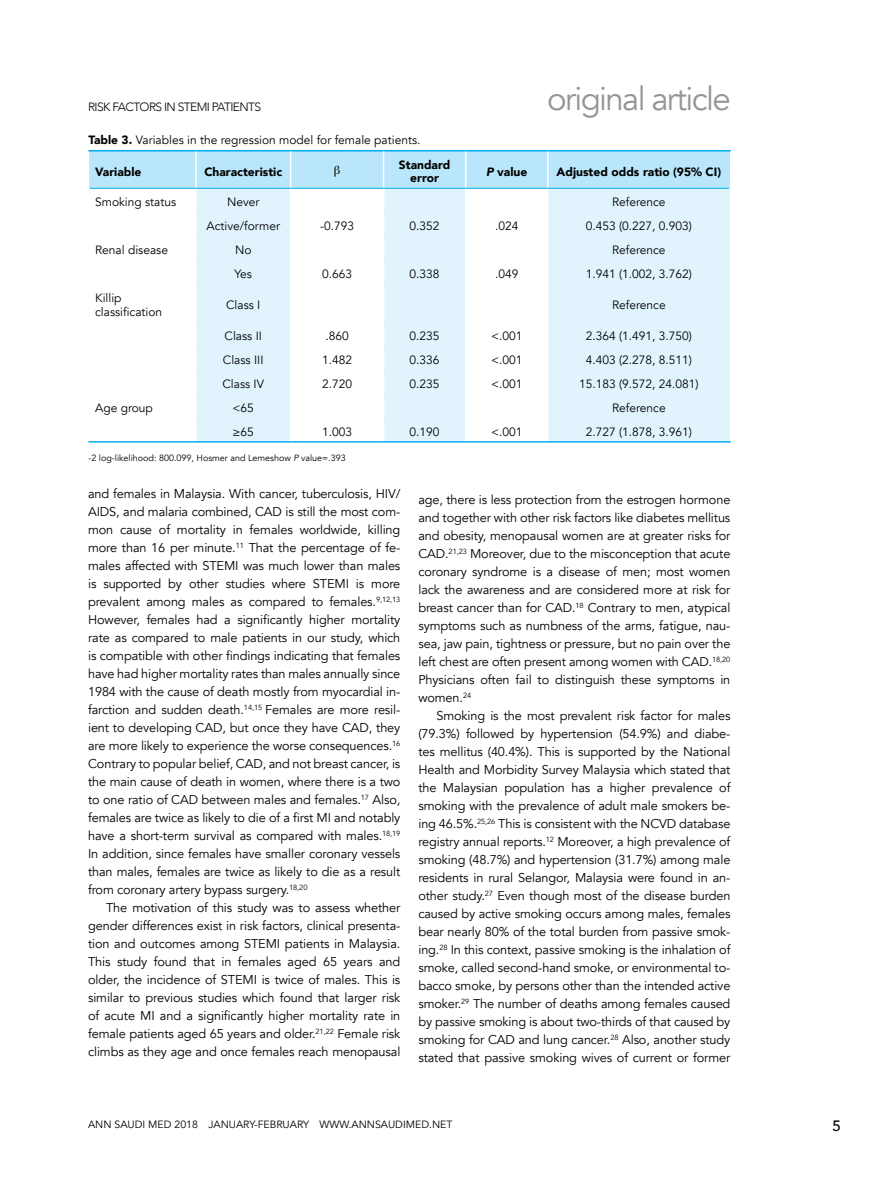
<style>
.page{position:relative;width:893px;height:1191px;background:#fff}
.page>*{position:absolute;margin:0;border:0;box-sizing:border-box;transform-origin:0 0}
.t1{font:33px "Avenir";letter-spacing:-.05em;color:#939598}
.t2{font:500 15px "Avenir";color:#000}
.t3{font:12.75px/18px "Avenir";letter-spacing:-.01em;color:#000;text-align:justify}
.t4{font:12px/13.5px "Avenir";color:#000}
.t5{font:900 12px/13.5px "Avenir";color:#000;text-align:center}
.t6{font:300 12px "Avenir";letter-spacing:-.05em;color:#000}
.t7{font:10.5px "Avenir";color:#000}
.t8{font:9px "Avenir";color:#000}
.s1{font-weight:900}
.s2{font-style:italic}
</style>
<div class="page">
<svg style="left:196px;top:283px;width:534px;height:158px;fill:#e1f4fd"></svg>
<hr style="left:195px;top:285px;width:2px;height:36px;background:#fff">
<hr style="left:290px;top:285px;width:1px;height:36px;background:#fff">
<hr style="left:383px;top:285px;width:1px;height:36px;background:#fff">
<hr style="left:465px;top:285px;width:1px;height:36px;background:#fff">
<hr style="left:547px;top:285px;width:1px;height:36px;background:#fff">
<hr style="left:195px;top:322px;width:2px;height:23px;background:#fff">
<hr style="left:195px;top:346px;width:2px;height:23px;background:#fff">
<hr style="left:195px;top:370px;width:2px;height:23px;background:#fff">
<hr style="left:195px;top:394px;width:2px;height:23px;background:#fff">
<hr style="left:195px;top:418px;width:2px;height:23px;background:#fff">
<svg style="left:290px;top:322px;width:1px;height:119px"></svg>
<svg style="left:383px;top:322px;width:1px;height:119px"></svg>
<svg style="left:465px;top:322px;width:1px;height:119px"></svg>
<svg style="left:547px;top:322px;width:1px;height:119px"></svg>
<hr style="left:88px;top:441px;width:108px;height:1px;background:#00aeef">
<hr style="left:196px;top:441px;width:95px;height:1px;background:#00aeef">
<hr style="left:291px;top:441px;width:93px;height:1px;background:#00aeef">
<hr style="left:384px;top:441px;width:82px;height:1px;background:#00aeef">
<hr style="left:466px;top:441px;width:82px;height:1px;background:#00aeef">
<hr style="left:548px;top:441px;width:183px;height:1px;background:#00aeef">
<hr style="left:88px;top:150px;width:108px;height:1px;background:#00aeef">
<hr style="left:196px;top:150px;width:95px;height:1px;background:#00aeef">
<hr style="left:291px;top:150px;width:93px;height:1px;background:#00aeef">
<hr style="left:384px;top:150px;width:82px;height:1px;background:#00aeef">
<hr style="left:466px;top:150px;width:82px;height:1px;background:#00aeef">
<hr style="left:548px;top:150px;width:183px;height:1px;background:#00aeef">
<svg style="left:89px;top:151px;width:641px;height:132px"></svg>
<p class="t6" style="left:88px;top:100px;width:175px">RISK FACTORS IN STEMI PATIENTS</p>
<h1 class="t1" style="left:547px;top:78px;width:185px">original article</h1>
<p class="t4" style="left:88px;top:133px;width:334px"><span class="s1">Table 3.</span> Variables in the regression model for female patients.</p>
<p class="t5" style="left:95px;top:164px;width:48px">Variable</p>
<p class="t5" style="left:204px;top:164px;width:79px">Characteristic</p>
<p class="t5" style="left:399px;top:157px;width:53px">Standard error</p>
<p class="t5" style="left:486px;top:164px;width:43px"><span class="s2">P</span> value</p>
<p class="t5" style="left:557px;top:164px;width:166px">Adjusted odds ratio (95% CI)</p>
<p class="t4" style="left:95px;top:196px;width:83px">Smoking status</p>
<p class="t4" style="left:227px;top:196px;width:34px">Never</p>
<p class="t4" style="left:612px;top:196px;width:55px">Reference</p>
<p class="t4" style="left:206px;top:220px;width:75px">Active/former</p>
<p class="t4" style="left:320px;top:220px;width:36px">-0.793</p>
<p class="t4" style="left:410px;top:220px;width:32px">0.352</p>
<p class="t4" style="left:495px;top:220px;width:25px">.024</p>
<p class="t4" style="left:586px;top:220px;width:108px">0.453 (0.227, 0.903)</p>
<p class="t4" style="left:95px;top:244px;width:74px">Renal disease</p>
<p class="t4" style="left:235px;top:244px;width:18px">No</p>
<p class="t4" style="left:612px;top:244px;width:55px">Reference</p>
<p class="t4" style="left:234px;top:268px;width:19px">Yes</p>
<p class="t4" style="left:322px;top:268px;width:32px">0.663</p>
<p class="t4" style="left:410px;top:268px;width:32px">0.338</p>
<p class="t4" style="left:495px;top:268px;width:25px">.049</p>
<p class="t4" style="left:586px;top:268px;width:108px">1.941 (1.002, 3.762)</p>
<p class="t4" style="left:95px;top:292px;width:69px">Killip classification</p>
<p class="t4" style="left:226px;top:298px;width:36px">Class I</p>
<p class="t4" style="left:612px;top:298px;width:55px">Reference</p>
<p class="t4" style="left:225px;top:329px;width:39px">Class II</p>
<p class="t4" style="left:325px;top:329px;width:25px">.860</p>
<p class="t4" style="left:410px;top:329px;width:32px">0.235</p>
<p class="t4" style="left:491px;top:329px;width:33px">&lt;.001</p>
<p class="t4" style="left:586px;top:329px;width:108px">2.364 (1.491, 3.750)</p>
<p class="t4" style="left:223px;top:353px;width:42px">Class III</p>
<p class="t4" style="left:322px;top:353px;width:32px">1.482</p>
<p class="t4" style="left:410px;top:353px;width:32px">0.336</p>
<p class="t4" style="left:491px;top:353px;width:33px">&lt;.001</p>
<p class="t4" style="left:586px;top:353px;width:108px">4.403 (2.278, 8.511)</p>
<p class="t4" style="left:222px;top:377px;width:43px">Class IV</p>
<p class="t4" style="left:322px;top:377px;width:32px">2.720</p>
<p class="t4" style="left:410px;top:377px;width:32px">0.235</p>
<p class="t4" style="left:491px;top:377px;width:33px">&lt;.001</p>
<p class="t4" style="left:579px;top:377px;width:121px">15.183 (9.572, 24.081)</p>
<p class="t4" style="left:95px;top:401px;width:59px">Age group</p>
<p class="t4" style="left:233px;top:401px;width:23px">&lt;65</p>
<p class="t4" style="left:612px;top:401px;width:55px">Reference</p>
<p class="t4" style="left:233px;top:425px;width:23px">≥65</p>
<p class="t4" style="left:322px;top:425px;width:32px">1.003</p>
<p class="t4" style="left:410px;top:425px;width:32px">0.190</p>
<p class="t4" style="left:491px;top:425px;width:33px">&lt;.001</p>
<p class="t4" style="left:586px;top:425px;width:108px">2.727 (1.878, 3.961)</p>
<p class="t8" style="left:88px;top:452px;width:259px">-2 log-likelihood: 800.099, Hosmer and Lemeshow <span class="s2">P</span> value=.393</p>
<p class="t3" style="left:88px;top:485px;width:314px">and females in Malaysia. With cancer, tuberculosis, HIV/ AIDS, and malaria combined, CAD is still the most com&shy;mon cause of mortality in females worldwide, killing more than 16 per minute.<sup>11</sup> That the percentage of fe&shy;males affected with STEMI was much lower than males is supported by other studies where STEMI is more prevalent among males as compared to females.<sup>9,12,13<br></sup>However, females had a significantly higher mortality rate as compared to male patients in our study, which is compatible with other findings indicating that females have had higher mortality rates than males annually since 1984 with the cause of death mostly from myocardial in&shy;farction and sudden death.<sup>14,15</sup> Females are more resil&shy;ient to developing CAD, but once they have CAD, they are more likely to experience the worse consequences.<sup>16<br></sup>Contrary to popular belief, CAD, and not breast cancer, is the main cause of death in women, where there is a two to one ratio of CAD between males and females.<sup>17</sup> Also, females are twice as likely to die of a first MI and notably have a short-term survival as compared with males.<sup>18,19<br></sup>In addition, since females have smaller coronary vessels than males, females are twice as likely to die as a result from coronary artery bypass surgery.<sup>18,20</sup></p>
<p class="t3" style="left:88px;top:899px;width:314px;text-indent:18px">The motivation of this study was to assess whether gender differences exist in risk factors, clinical presenta&shy;tion and outcomes among STEMI patients in Malaysia.<br>This study found that in females aged 65 years and older, the incidence of STEMI is twice of males. This is similar to previous studies which found that larger risk of acute MI and a significantly higher mortality rate in female patients aged 65 years and older.<sup>21,22</sup> Female risk climbs as they age and once females reach menopausal</p>
<p class="t3" style="left:418px;top:491px;width:314px">age, there is less protection from the estrogen hormone and together with other risk factors like diabetes mellitus and obesity, menopausal women are at greater risks for CAD.<sup>21,23</sup> Moreover, due to the misconception that acute coronary syndrome is a disease of men; most women lack the awareness and are considered more at risk for breast cancer than for CAD.<sup>18</sup> Contrary to men, atypical symptoms such as numbness of the arms, fatigue, nau&shy;sea, jaw pain, tightness or pressure, but no pain over the left chest are often present among women with CAD.<sup>18,20<br></sup>Physicians often fail to distinguish these symptoms in women.<sup>24</sup></p>
<p class="t3" style="left:418px;top:707px;width:314px;text-indent:18px">Smoking is the most prevalent risk factor for males (79.3%) followed by hypertension (54.9%) and diabe&shy;tes mellitus (40.4%). This is supported by the National Health and Morbidity Survey Malaysia which stated that the Malaysian population has a higher prevalence of smoking with the prevalence of adult male smokers be&shy;ing 46.5%.<sup>25,26</sup> This is consistent with the NCVD database registry annual reports.<sup>12</sup> Moreover, a high prevalence of smoking (48.7%) and hypertension (31.7%) among male residents in rural Selangor, Malaysia were found in an&shy;other study.<sup>27</sup> Even though most of the disease burden caused by active smoking occurs among males, females bear nearly 80% of the total burden from passive smok&shy;ing.<sup>28</sup> In this context, passive smoking is the inhalation of smoke, called second-hand smoke, or environmental to&shy;bacco smoke, by persons other than the intended active smoker.<sup>29</sup> The number of deaths among females caused by passive smoking is about two-thirds of that caused by smoking for CAD and lung cancer.<sup>28</sup> Also, another study stated that passive smoking wives of current or former</p>
<p class="t7" style="left:88px;top:1118px;width:366px">ANN SAUDI MED 2018 JANUARY-FEBRUARY WWW.ANNSAUDIMED.NET</p>
<p class="t2" style="left:832px;top:1112px;width:10px">5</p>
</div>
